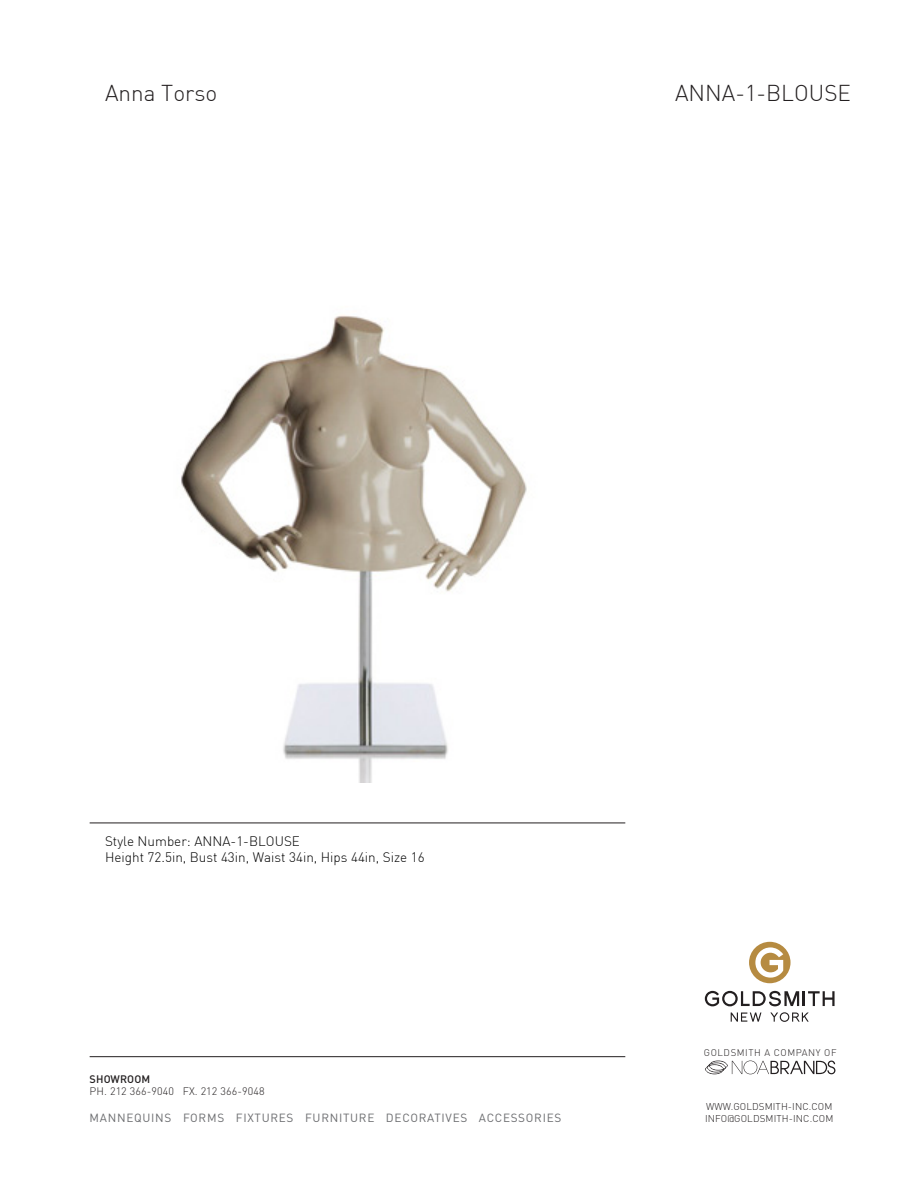
<style>
.page{position:relative;width:918px;height:1188px;background:#fff}
.page>*{position:absolute;margin:0;border:0;box-sizing:border-box;transform-origin:0 0}
.t1{font:300 22.5px "DIN Pro";color:#231f20}
.t2{font:300 13.5px/16.2px "DIN Pro";color:#000}
.t3{font:11.7px "DIN";letter-spacing:.06em;color:#6c6d70}
.t4{font:300 10.8px "DIN";letter-spacing:.01em;color:#231f20}
.t5{font:500 10.8px "DIN";letter-spacing:.01em;color:#231f20}
.t6{font:300 9.75px "DIN";letter-spacing:.01em;color:#231f20}
.t7{font:300 9.6px "DIN";letter-spacing:.06em;color:#231f20}
</style>
<div class="page">
<hr style="left:90px;top:823px;width:535px;height:1px;background:#231f20">
<hr style="left:90px;top:1056px;width:535px;height:1px;background:#231f20">
<div style="left:749px;top:942px;width:42px;height:41px;background:#b68b41;border-radius:50%"></div>
<svg style="left:705px;top:991px;width:130px;height:15px"></svg>
<svg style="left:731px;top:1013px;width:30px;height:9px"></svg>
<svg style="left:770px;top:1012px;width:39px;height:10px"></svg>
<svg style="left:755px;top:947px;width:28px;height:31px"></svg>
<svg style="left:705px;top:1061px;width:130px;height:13px"></svg>
<img style="left:181px;top:315px;width:346px;height:468px">
<h1 class="t1" style="left:105px;top:83px;width:114px">Anna Torso</h1>
<h1 class="t1" style="left:675px;top:83px;width:178px">ANNA-1-BLOUSE</h1>
<p class="t2" style="left:105px;top:834px;width:321px">Style Number: ANNA-1-BLOUSE<br>Height 72.5in, Bust 43in, Waist 34in, Hips 44in, Size 16</p>
<p class="t5" style="left:90px;top:1072px;width:62px">SHOWROOM</p>
<p class="t4" style="left:90px;top:1085px;width:177px">PH. 212 366-9040 FX. 212 366-9048</p>
<p class="t3" style="left:90px;top:1110px;width:473px">MANNEQUINS FORMS FIXTURES FURNITURE DECORATIVES ACCESSORIES</p>
<p class="t7" style="left:704px;top:1047px;width:134px">GOLDSMITH A COMPANY OF</p>
<p class="t6" style="left:706px;top:1100px;width:128px">WWW.GOLDSMITH-INC.COM</p>
<p class="t6" style="left:705px;top:1112px;width:130px">INFO@GOLDSMITH-INC.COM</p>
</div>
